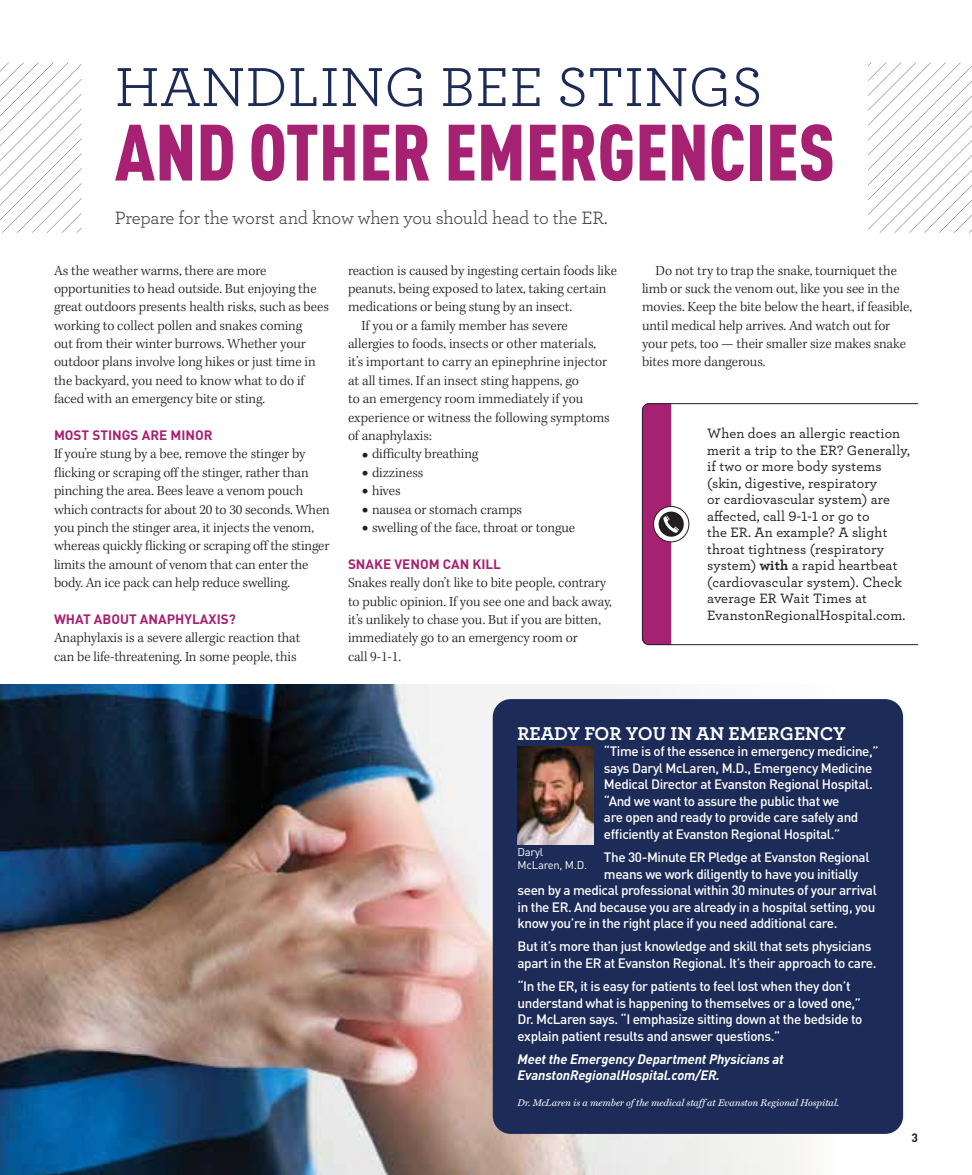
<style>
.page{position:relative;width:972px;height:1175px;background:#fff}
.page>*{position:absolute;margin:0;border:0;box-sizing:border-box;transform-origin:0 0}
.t1{font:900 78.45px "DIN Cond";color:#a62171}
.t2{font:57.6px "Archer";color:#1c2b58}
.t3{font:700 19.5px "Archer";color:#fff}
.t4{font:18.75px "Archer";letter-spacing:-.015em;color:#414042}
.t5{font:300 14.25px/18.3px "Kepler Std";letter-spacing:-.005em;color:#231f20}
.t6{font:500 14.25px/16.5px "Archer";letter-spacing:.01em;color:#231f20}
.t7{font:500 13.5px/16.5px "DIN Pro";letter-spacing:-.03em;color:#fff}
.t8{font:italic 700 13.5px/16.5px "DIN";letter-spacing:-.01em;color:#fff}
.t9{font:700 13.5px "DIN";color:#a62171}
.t10{font:700 12px "DIN";color:#231f20}
.t11{font:11.25px/13.2px "DIN Pro";letter-spacing:-.02em;color:#fff}
.t12{font:italic 9.75px "Miller Text";letter-spacing:-.005em;color:#fff}
.s1{font-family:"Miller Text";font-weight:400;font-size:18px}
.s2{font-weight:700}
</style>
<div class="page">
<img style="left:0;top:684px;width:837px;height:490px">
<svg style="left:0;top:63px;width:82px;height:170px"></svg>
<svg style="left:868px;top:63px;width:104px;height:170px"></svg>
<div style="left:493px;top:699px;width:410px;height:434px;background:#1c2b58;border-radius:18px"></div>
<svg style="left:679px;top:403px;width:239px;height:242px"></svg>
<svg style="left:654px;top:506px;width:35px;height:36px"></svg>
<div style="left:653px;top:506px;width:36px;height:36px;border:1px solid #231f20;border-radius:50%"></div>
<svg style="left:659px;top:511px;width:25px;height:26px"></svg>
<svg style="left:642px;top:403px;width:37px;height:242px"></svg>
<img style="left:518px;top:746px;width:75px;height:98px">
<h2 class="t2" style="left:115px;top:47px;width:650px">HANDLING BEE STINGS</h2>
<h1 class="t1" style="left:115px;top:103px;width:722px">AND OTHER EMERGENCIES</h1>
<h3 class="t4" style="left:115px;top:205px;width:494px">Prepare for the worst and know when you should head to the ER.</h3>
<p class="t5" style="left:54px;top:262px;width:276px">As the weather warms, there are more opportunities to head outside. But enjoying the great outdoors presents health risks, such as bees working to collect pollen and snakes coming<br>out from their winter burrows. Whether your outdoor plans involve long hikes or just time in the backyard, you need to know what to do if faced with an emergency bite or sting.</p>
<p class="t9" style="left:54px;top:426px;width:160px">MOST STINGS ARE MINOR</p>
<p class="t5" style="left:54px;top:445px;width:277px">If you’re stung by a bee, remove the stinger by flicking or scraping off the stinger, rather than pinching the area. Bees leave a venom pouch which contracts for about 20 to 30 seconds. When you pinch the stinger area, it injects the venom, whereas quickly flicking or scraping off the stinger limits the amount of venom that can enter the body. An ice pack can help reduce swelling.</p>
<p class="t9" style="left:54px;top:610px;width:183px">WHAT ABOUT ANAPHYLAXIS?</p>
<p class="t5" style="left:54px;top:629px;width:248px">Anaphylaxis is a severe allergic reaction that can be life-threatening. In some people, this</p>
<p class="t5" style="left:348px;top:262px;width:271px">reaction is caused by ingesting certain foods like</p>
<p class="t5" style="left:348px;top:280px;width:260px">peanuts, being exposed to latex, taking certain</p>
<p class="t5" style="left:348px;top:298px;width:226px">medications or being stung by an insect.</p>
<p class="t5" style="left:362px;top:317px;width:208px">If you or a family member has severe</p>
<p class="t5" style="left:348px;top:335px;width:250px">allergies to foods, insects or other materials,</p>
<p class="t5" style="left:348px;top:353px;width:261px">it’s important to carry an epinephrine injector</p>
<p class="t5" style="left:348px;top:372px;width:232px">at all times. If an insect sting happens, go</p>
<p class="t5" style="left:348px;top:390px;width:237px">to an emergency room immediately if you</p>
<p class="t5" style="left:348px;top:408px;width:263px">experience or witness the following symptoms</p>
<p class="t5" style="left:348px;top:427px;width:85px">of anaphylaxis:</p>
<p class="t5" style="left:362px;top:445px;width:118px"><span class="s1">•</span> difficulty breathing</p>
<p class="t5" style="left:362px;top:464px;width:63px"><span class="s1">•</span> dizziness</p>
<p class="t5" style="left:362px;top:482px;width:41px"><span class="s1">•</span> hives</p>
<p class="t5" style="left:362px;top:500px;width:162px"><span class="s1">•</span> nausea or stomach cramps</p>
<p class="t5" style="left:362px;top:519px;width:215px"><span class="s1">•</span> swelling of the face, throat or tongue</p>
<p class="t9" style="left:348px;top:555px;width:155px">SNAKE VENOM CAN KILL</p>
<p class="t5" style="left:348px;top:574px;width:265px">Snakes really don’t like to bite people, contrary to public opinion. If you see one and back away, it’s unlikely to chase you. But if you are bitten, immediately go to an emergency room or<br>call 9-1-1.</p>
<p class="t5" style="left:642px;top:261px;width:272px;text-indent:13px">Do not try to trap the snake, tourniquet the limb or suck the venom out, like you see in the movies. Keep the bite below the heart, if feasible, until medical help arrives. And watch out for your pets, too — their smaller size makes snake bites more dangerous.</p>
<p class="t6" style="left:707px;top:424px;width:204px">When does an allergic reaction merit a trip to the ER? Generally, if two or more body systems (skin, digestive, respiratory<br>or cardiovascular system) are affected, call 9-1-1 or go to<br>the ER. An example? A slight throat tightness (respiratory system) <span class="s2">with</span> a rapid heartbeat (cardiovascular system). Check average ER Wait Times at<br>EvanstonRegionalHospital.com.</p>
<h3 class="t3" style="left:518px;top:718px;width:330px">READY FOR YOU IN AN EMERGENCY</h3>
<p class="t7" style="left:604px;top:742px;width:276px">“Time is of the essence in emergency medicine,” says Daryl McLaren, M.D., Emergency Medicine Medical Director at Evanston Regional Hospital. “And we want to assure the public that we<br>are open and ready to provide care safely and efficiently at Evanston Regional Hospital.”</p>
<p class="t7" style="left:604px;top:848px;width:267px">The 30-Minute ER Pledge at Evanston Regional</p>
<p class="t7" style="left:604px;top:865px;width:256px">means we work diligently to have you initially</p>
<p class="t7" style="left:518px;top:881px;width:361px">seen by a medical professional within 30 minutes of your arrival</p>
<p class="t7" style="left:518px;top:898px;width:359px">in the ER. And because you are already in a hospital setting, you</p>
<p class="t7" style="left:518px;top:914px;width:322px">know you’re in the right place if you need additional care.</p>
<p class="t7" style="left:518px;top:937px;width:360px">But it’s more than just knowledge and skill that sets physicians apart in the ER at Evanston Regional. It’s their approach to care.</p>
<p class="t7" style="left:518px;top:977px;width:347px">“In the ER, it is easy for patients to feel lost when they don’t understand what is happening to themselves or a loved one,” Dr. McLaren says. “I emphasize sitting down at the bedside to explain patient results and answer questions.”</p>
<p class="t8" style="left:518px;top:1050px;width:268px">Meet the Emergency Department Physicians at<br>EvanstonRegionalHospital.com/ER.</p>
<p class="t12" style="left:518px;top:1096px;width:323px">Dr. McLaren is a member of the medical staff at Evanston Regional Hospital.</p>
<p class="t11" style="left:518px;top:844px;width:71px">Daryl<br>McLaren, M.D.</p>
<p class="t10" style="left:911px;top:1130px;width:8px">3</p>
</div>
